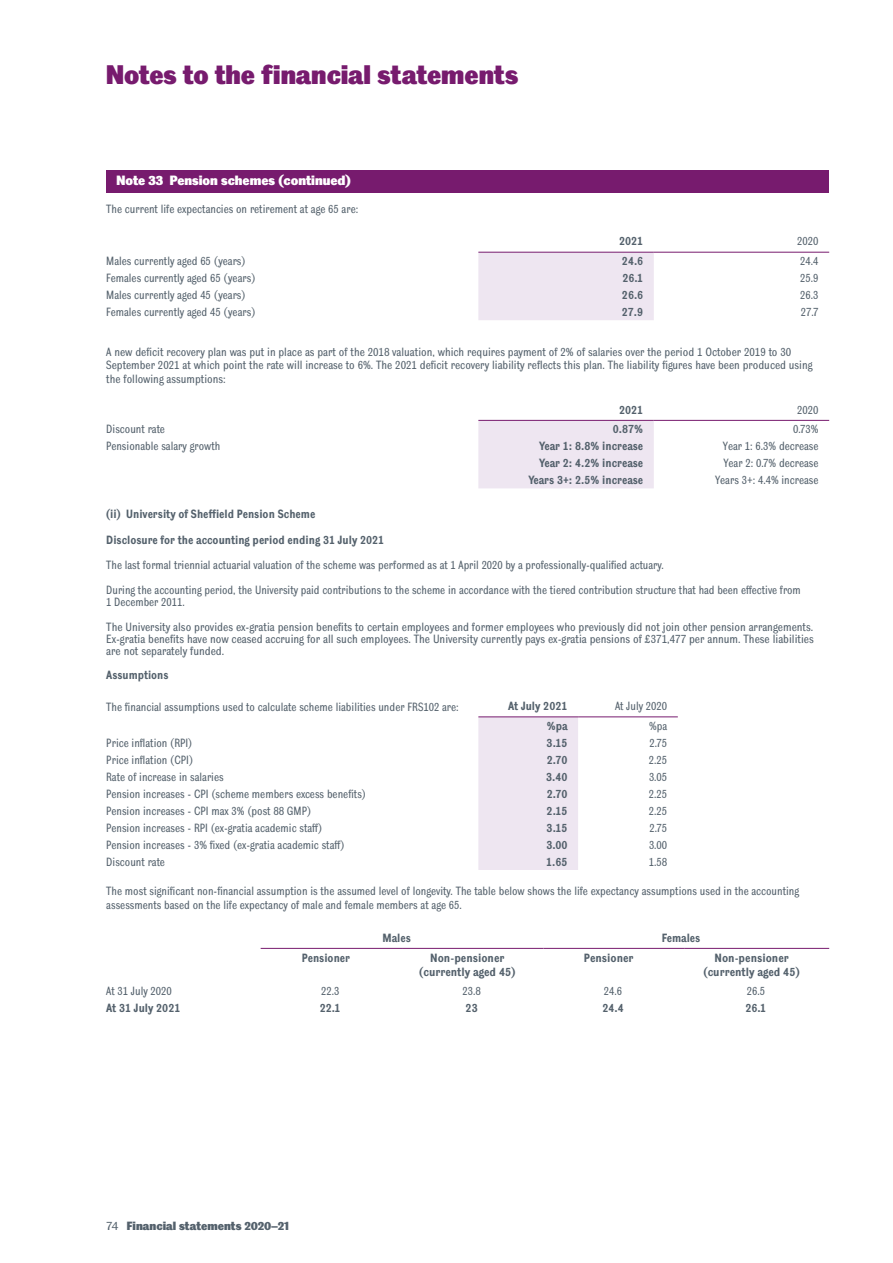
<style>
.page{position:relative;width:893px;height:1263px;background:#fff}
.page>*{position:absolute;margin:0;border:0;box-sizing:border-box;transform-origin:0 0}
.t1{font:27px "TUOS Pro Blake Display";color:#771b6e}
.t2{font:13.5px "TUOS Pro Blake Display";color:#fff}
.t3{font:12px/13.5px "TUOS Pro Blake Cond";color:#54616c}
.t4{font:12px/24.8px "TUOS Pro Blake Cond";color:#54616c;scale:.96 1}
.t5{font:700 12px/13.5px "TUOS Pro Blake Cond";color:#54616c;text-align:center}
.t6{font:12px "TUOS Pro Blake Display";color:#54616c}
.t7{font:700 12px "TUOS Pro Blake Cond";color:#54616c;scale:.96 1}
.s1{font-family:"TUOS Blake"}
</style>
<div class="page">
<div style="left:106px;top:170px;width:723px;height:22px;background:#771b6e"></div>
<div style="left:478px;top:253px;width:176px;height:67px;background:#eee6f1"></div>
<hr style="left:478px;top:252px;width:176px;height:1px;background:#771b6e">
<hr style="left:654px;top:252px;width:175px;height:1px;background:#771b6e">
<div style="left:478px;top:421px;width:176px;height:67px;background:#eee6f1"></div>
<hr style="left:478px;top:420px;width:176px;height:1px;background:#771b6e">
<hr style="left:654px;top:420px;width:175px;height:1px;background:#771b6e">
<div style="left:478px;top:718px;width:100px;height:152px;background:#eee6f1"></div>
<hr style="left:478px;top:717px;width:100px;height:1px;background:#771b6e">
<hr style="left:578px;top:717px;width:100px;height:1px;background:#771b6e">
<hr style="left:261px;top:948px;width:141px;height:1px;background:#771b6e">
<hr style="left:402px;top:948px;width:141px;height:1px;background:#771b6e">
<hr style="left:543px;top:948px;width:142px;height:1px;background:#771b6e">
<hr style="left:685px;top:948px;width:144px;height:1px;background:#771b6e">
<h1 class="t1" style="left:106px;top:58px;width:414px">Notes to the financial statements</h1>
<p class="t2" style="left:117px;top:172px;width:236px">Note 33 Pension schemes (continued)</p>
<p class="t3" style="left:106px;top:202px;width:253px">The current life expectancies on retirement at age 65 are:</p>
<p class="t5" style="left:619px;top:234px;width:26px">2021</p>
<p class="t3" style="left:797px;top:234px;width:23px">2020</p>
<p class="t3" style="left:106px;top:254px;width:141px">Males currently aged 65 (years)</p>
<p class="t5" style="left:622px;top:254px;width:23px">24.6</p>
<p class="t3" style="left:800px;top:254px;width:20px">24.4</p>
<p class="t3" style="left:106px;top:271px;width:151px">Females currently aged 65 (years)</p>
<p class="t5" style="left:622px;top:271px;width:22px">26.1</p>
<p class="t3" style="left:800px;top:271px;width:20px">25.9</p>
<p class="t3" style="left:106px;top:288px;width:141px">Males currently aged 45 (years)</p>
<p class="t5" style="left:622px;top:288px;width:23px">26.6</p>
<p class="t3" style="left:800px;top:288px;width:20px">26.3</p>
<p class="t3" style="left:106px;top:305px;width:151px">Females currently aged 45 (years)</p>
<p class="t5" style="left:622px;top:305px;width:23px">27.9</p>
<p class="t3" style="left:801px;top:305px;width:19px">27.7</p>
<p class="t3" style="left:106px;top:344px;width:708px">A new deficit recovery plan was put in place as part of the 2018 valuation, which requires payment of 2% of salaries over the period 1 October 2019 to 30<br>September 2021 at which point the rate will increase to 6%. The 2021 deficit recovery liability reflects this plan. The liability figures have been produced using the following assumptions:</p>
<p class="t5" style="left:619px;top:402px;width:26px">2021</p>
<p class="t3" style="left:797px;top:402px;width:23px">2020</p>
<p class="t3" style="left:106px;top:422px;width:60px">Discount rate</p>
<p class="t5" style="left:613px;top:422px;width:32px">0.87%</p>
<p class="t3" style="left:793px;top:422px;width:27px">0.73%</p>
<p class="t3" style="left:106px;top:439px;width:116px">Pensionable salary growth</p>
<p class="t5" style="left:539px;top:439px;width:105px">Year 1: 8.8% increase</p>
<p class="t3" style="left:723px;top:439px;width:97px">Year 1: 6.3% decrease</p>
<p class="t5" style="left:539px;top:456px;width:105px">Year 2: 4.2% increase</p>
<p class="t3" style="left:723px;top:456px;width:97px">Year 2: 0.7% decrease</p>
<p class="t5" style="left:528px;top:473px;width:116px">Years 3+: 2.5% increase</p>
<p class="t3" style="left:715px;top:473px;width:105px">Years 3+: 4.4% increase</p>
<p class="t5" style="left:106px;top:501px;width:280px;line-height:26.2px;text-align:left">(ii) University of Sheffield Pension Scheme<br>Disclosure for the accounting period ending 31 July 2021</p>
<p class="t4" style="left:106px;top:552px;width:725px">The last formal triennial actuarial valuation of the scheme was performed as at 1 April 2020 by a professionally-qualified actuary.<br>During the accounting period, the University paid contributions to the scheme in accordance with the tiered contribution structure that had been effective from</p>
<p class="t4" style="left:106px;top:589px;width:738px">1 December 2011.<br>The University also provides ex-gratia pension benefits to certain employees and former employees who previously did not join other pension arrangements.</p>
<p class="t3" style="left:106px;top:632px;width:709px;line-height:12px">Ex-gratia benefits have now ceased accruing for all such employees. The University currently pays ex-gratia pensions of £371,477 per annum. These liabilities are not separately funded.</p>
<p class="t7" style="left:106px;top:668px;width:66px">Assumptions</p>
<p class="t3" style="left:106px;top:700px;width:354px">The financial assumptions used to calculate scheme liabilities under FRS102 are:</p>
<p class="t5" style="left:508px;top:699px;width:61px">At July 2021</p>
<p class="t3" style="left:615px;top:699px;width:54px">At July 2020</p>
<p class="t5" style="left:547px;top:719px;width:22px">%pa</p>
<p class="t3" style="left:649px;top:719px;width:20px">%pa</p>
<p class="t3" style="left:106px;top:736px;width:88px">Price inflation (RPI)</p>
<p class="t5" style="left:547px;top:736px;width:22px">3.15</p>
<p class="t3" style="left:649px;top:736px;width:19px">2.75</p>
<p class="t3" style="left:106px;top:753px;width:88px">Price inflation (CPI)</p>
<p class="t5" style="left:547px;top:753px;width:22px">2.70</p>
<p class="t3" style="left:649px;top:753px;width:20px">2.25</p>
<p class="t3" style="left:106px;top:770px;width:119px">Rate of increase in salaries</p>
<p class="t5" style="left:546px;top:770px;width:23px">3.40</p>
<p class="t3" style="left:649px;top:770px;width:20px">3.05</p>
<p class="t3" style="left:106px;top:787px;width:261px">Pension increases - CPI (scheme members excess benefits)</p>
<p class="t5" style="left:547px;top:787px;width:22px">2.70</p>
<p class="t3" style="left:649px;top:787px;width:20px">2.25</p>
<p class="t3" style="left:106px;top:804px;width:206px">Pension increases - CPI max 3% (post 88 GMP)</p>
<p class="t5" style="left:547px;top:804px;width:22px">2.15</p>
<p class="t3" style="left:649px;top:804px;width:20px">2.25</p>
<p class="t3" style="left:106px;top:821px;width:218px">Pension increases - RPI (ex-gratia academic staff)</p>
<p class="t5" style="left:547px;top:821px;width:22px">3.15</p>
<p class="t3" style="left:649px;top:821px;width:19px">2.75</p>
<p class="t3" style="left:106px;top:838px;width:240px">Pension increases - 3% fixed (ex-gratia academic staff)</p>
<p class="t5" style="left:546px;top:838px;width:23px">3.00</p>
<p class="t3" style="left:649px;top:838px;width:20px">3.00</p>
<p class="t3" style="left:106px;top:855px;width:60px">Discount rate</p>
<p class="t5" style="left:546px;top:855px;width:23px">1.65</p>
<p class="t3" style="left:649px;top:855px;width:20px">1.58</p>
<p class="t3" style="left:106px;top:884px;width:694px">The most significant non-financial assumption is the assumed level of longevity. The table below shows the life expectancy assumptions used in the accounting assessments based on the life expectancy of male and female members at age 65.</p>
<p class="t5" style="left:383px;top:930px;width:30px">Males</p>
<p class="t5" style="left:662px;top:930px;width:40px">Females</p>
<p class="t5" style="left:302px;top:951px;width:50px">Pensioner</p>
<p class="t5" style="left:419px;top:951px;width:98px">Non-pensioner (currently aged 45)</p>
<p class="t5" style="left:584px;top:951px;width:51px">Pensioner</p>
<p class="t5" style="left:704px;top:951px;width:98px">Non-pensioner (currently aged 45)</p>
<p class="t3" style="left:106px;top:984px;width:67px">At 31 July 2020</p>
<p class="t3" style="left:321px;top:984px;width:20px">22.3</p>
<p class="t3" style="left:462px;top:984px;width:20px">23.8</p>
<p class="t3" style="left:604px;top:984px;width:20px">24.6</p>
<p class="t3" style="left:747px;top:984px;width:20px">26.5</p>
<p class="t5" style="left:106px;top:1000px;width:76px">At 31 July 2021</p>
<p class="t5" style="left:320px;top:1000px;width:22px">22.1</p>
<p class="t5" style="left:466px;top:1000px;width:14px">23</p>
<p class="t5" style="left:602px;top:1000px;width:23px">24.4</p>
<p class="t5" style="left:745px;top:1000px;width:22px">26.1</p>
<p class="t6" style="left:106px;top:1218px;width:184px"><span class="s1">74</span> Financial statements 2020–21</p>
</div>
